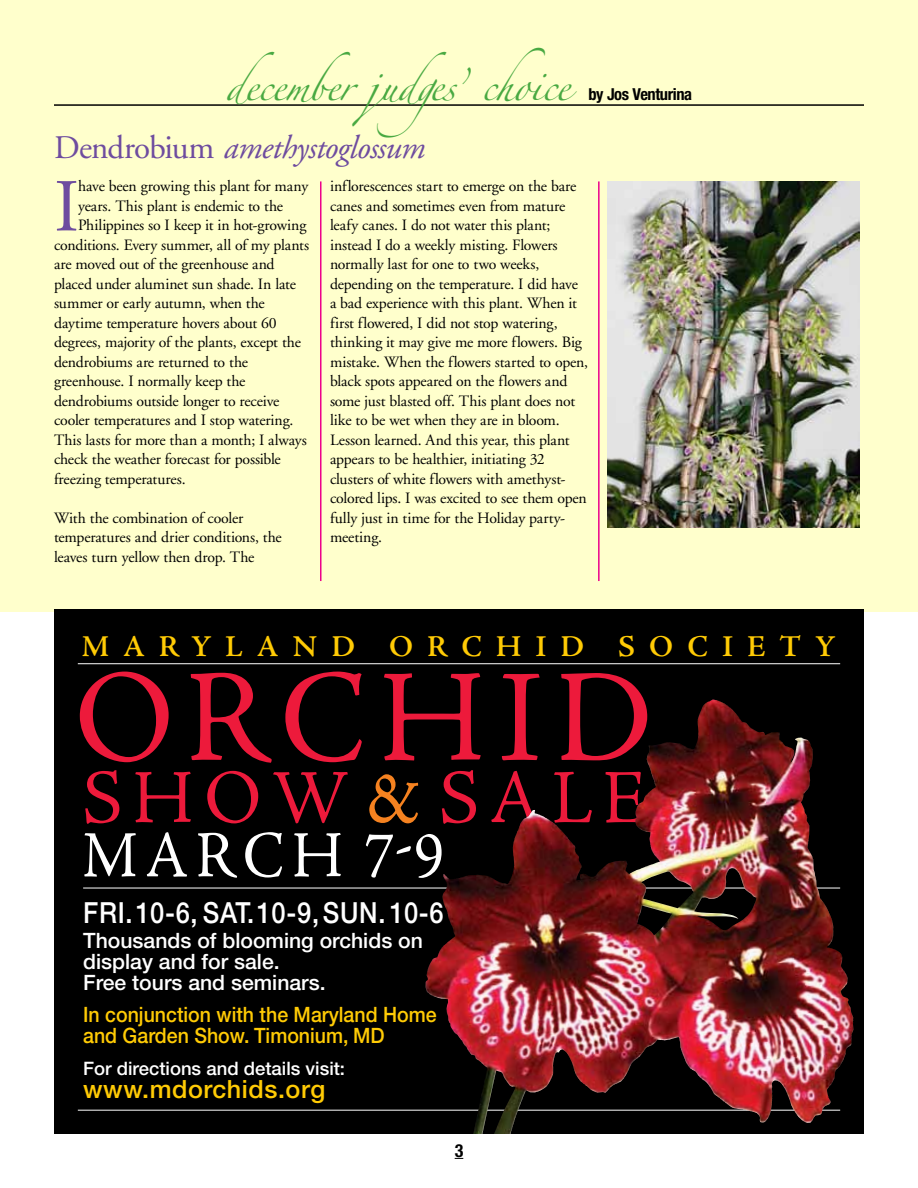
<style>
.page{position:relative;width:918px;height:1188px;background:#fff}
.page>*{position:absolute;margin:0;border:0;box-sizing:border-box;transform-origin:0 0}
.t1{font:132.3px "Adobe Jenson Pro";letter-spacing:.095em;color:#ed1a3b;scale:.96 1}
.t2{font:76.8px "Adobe Jenson Pro";letter-spacing:.14em;color:#ed1a3b;scale:.95 1}
.t3{font:74.55px "Adobe Garamond";color:#6e4c9f}
.t4{font:66.15px "Adobe Jenson Pro";letter-spacing:.115em;color:#fff;scale:.93 1}
.t5{font:italic 33px "Adobe Garamond";letter-spacing:-.015em;color:#6e4c9f}
.t6{font:600 30.45px "Adobe Jenson Pro";color:#ffcb05}
.t7{font:500 29.1px "Helvetica Neue";letter-spacing:.03em;color:#fff;scale:.88 1}
.t8{font:28.5px "Zapfino";letter-spacing:-.04em;color:#49a942}
.t9{font:500 25.2px "Helvetica Neue";letter-spacing:.02em;color:#ffcb05}
.t10{font:500 21.15px/21.1px "Helvetica Neue";color:#fff}
.t11{font:500 21.15px/21.1px "Helvetica Neue";color:#ffcb05;scale:.92 1}
.t12{font:500 18.6px "Helvetica Neue";color:#fff}
.t13{font:700 condensed 18px "Helvetica Neue";color:#000}
.t14{font:15.75px/19.5px "Adobe Garamond";letter-spacing:-.01em;color:#000}
.s1{font-family:"Helvetica Neue";font-weight:700;font-stretch:condensed;font-size:16.5px;color:#000}
.s2{font-style:normal}
.s3{color:#f58220}
</style>
<div class="page">
<div style="left:0;top:0;width:918px;height:611px;background:#ffc"></div>
<hr style="left:54px;top:104px;width:810px;height:2px;background:#000">
<hr style="left:320px;top:181px;width:2px;height:400px;background:#ec008c">
<hr style="left:598px;top:181px;width:2px;height:400px;background:#ec008c">
<svg style="left:54px;top:610px;width:810px;height:524px;background:#220d0d"></svg>
<hr style="left:83px;top:888px;width:757px;height:1px;background:#fff">
<hr style="left:78px;top:663px;width:762px;height:1px;background:#fff">
<hr style="left:78px;top:1110px;width:762px;height:1px;background:#fff">
<img style="left:633px;top:700px;width:79px;height:172px">
<img style="left:608px;top:181px;width:252px;height:346px">
<h3 class="t8" style="left:226px;top:73px;width:468px">december judges’ choice <span class="s1">by Jos Venturina</span></h3>
<h3 class="t5" style="left:54px;top:129px;width:371px"><span class="s2">Dendrobium</span> amethystoglossum</h3>
<h3 class="t3" style="left:54px;top:167px;width:27px">I</h3>
<p class="t14" style="left:78px;top:177px;width:232px">have been growing this plant for many</p>
<p class="t14" style="left:330px;top:177px;width:260px">inflorescences start to emerge on the bare canes and sometimes even from mature leafy canes. I do not water this plant; instead I do a weekly misting. Flowers normally last for one to two weeks, depending on the temperature. I did have a bad experience with this plant. When it first flowered, I did not stop watering, thinking it may give me more flowers. Big mistake. When the flowers started to open, black spots appeared on the flowers and some just blasted off. This plant does not like to be wet when they are in bloom.<br>Lesson learned. And this year, this plant appears to be healthier, initiating 32 clusters of white flowers with amethyst&shy;colored lips. I was excited to see them open fully just in time for the Holiday party&shy;meeting.</p>
<p class="t14" style="left:78px;top:197px;width:206px">years. This plant is endemic to the</p>
<p class="t14" style="left:78px;top:216px;width:230px">Philippines so I keep it in hot-growing</p>
<p class="t14" style="left:54px;top:236px;width:257px">conditions. Every summer, all of my plants</p>
<p class="t14" style="left:54px;top:255px;width:222px">are moved out of the greenhouse and</p>
<p class="t14" style="left:54px;top:275px;width:244px">placed under aluminet sun shade. In late</p>
<p class="t14" style="left:54px;top:294px;width:212px">summer or early autumn, when the</p>
<p class="t14" style="left:54px;top:314px;width:224px">daytime temperature hovers about 60</p>
<p class="t14" style="left:54px;top:333px;width:248px">degrees, majority of the plants, except the</p>
<p class="t14" style="left:54px;top:353px;width:196px">dendrobiums are returned to the</p>
<p class="t14" style="left:54px;top:372px;width:193px">greenhouse. I normally keep the</p>
<p class="t14" style="left:54px;top:392px;width:227px">dendrobiums outside longer to receive</p>
<p class="t14" style="left:54px;top:411px;width:241px">cooler temperatures and I stop watering.</p>
<p class="t14" style="left:54px;top:431px;width:254px">This lasts for more than a month; I always</p>
<p class="t14" style="left:54px;top:450px;width:228px">check the weather forecast for possible</p>
<p class="t14" style="left:54px;top:470px;width:133px">freezing temperatures.</p>
<p class="t14" style="left:54px;top:509px;width:229px">With the combination of cooler temperatures and drier conditions, the leaves turn yellow then drop. The</p>
<h3 class="t6" style="left:82px;top:629px;width:755px">MARYLAND ORCHID SOCIETY</h3>
<h1 class="t1" style="left:74px;top:644px;width:604px">ORCHID</h1>
<h2 class="t2" style="left:82px;top:755px;width:595px">SHOW<span class="s3">&amp;</span>SALE</h2>
<h3 class="t4" style="left:82px;top:818px;width:390px">MARCH 7-9</h3>
<h3 class="t7" style="left:83px;top:889px;width:411px">FRI.10-6, SAT.10-9,SUN.10-6</h3>
<h3 class="t10" style="left:83px;top:929px;width:341px">Thousands of blooming orchids on display and for sale.<br>Free tours and seminars.</h3>
<h3 class="t11" style="left:83px;top:1003px;width:386px">In conjunction with the Maryland Home and Garden Show. Timonium, MD</h3>
<p class="t12" style="left:83px;top:1054px;width:263px">For directions and details visit:</p>
<h3 class="t9" style="left:83px;top:1068px;width:244px">www.mdorchids.org</h3>
<p class="t13" style="left:455px;top:1139px;width:10px">3</p>
</div>
